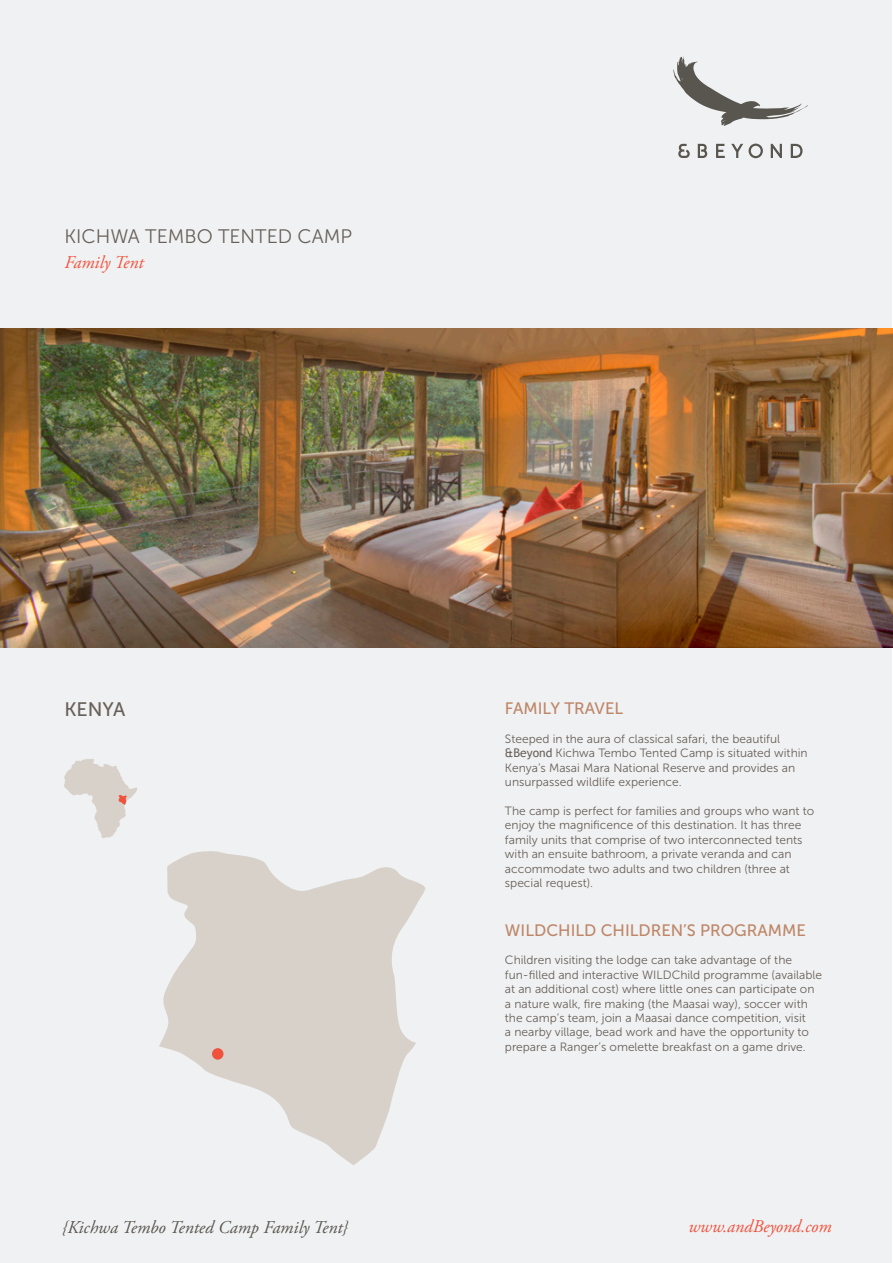
<style>
.page{position:relative;width:893px;height:1263px;background:#fff}
.page>*{position:absolute;margin:0;border:0;box-sizing:border-box;transform-origin:0 0}
.t1{font:19.5px "Museo Sans 300";color:#686059}
.t2{font:19.5px "Museo Sans 500";color:#686059}
.t3{font:italic 18px "Adobe Garamond Pro";color:#59554f}
.t4{font:italic 18px "Adobe Garamond Pro";color:#f0523e}
.t5{font:16.5px "Museo Sans 500";color:#be8668}
.t6{font:12px/14.4px "Museo Sans 300";color:#686059}
.s1{font-family:"Trebuchet MS"}
</style>
<div class="page">
<div style="left:1px;top:1px;width:891px;height:1262px;background:#f0f1f2"></div>
<img style="left:1px;top:328px;width:891px;height:319px">
<svg style="left:716px;top:144px;width:9px;height:14px"></svg>
<svg style="left:731px;top:144px;width:12px;height:14px"></svg>
<svg style="left:749px;top:144px;width:14px;height:14px"></svg>
<svg style="left:771px;top:144px;width:11px;height:14px"></svg>
<svg style="left:791px;top:144px;width:11px;height:14px"></svg>
<svg style="left:698px;top:144px;width:9px;height:14px"></svg>
<svg style="left:678px;top:144px;width:12px;height:14px"></svg>
<svg style="left:673px;top:56px;width:135px;height:70px"></svg>
<svg style="left:64px;top:758px;width:73px;height:80px"></svg>
<svg style="left:159px;top:851px;width:267px;height:314px;fill:#d7d1ca"></svg>
<div style="left:212px;top:1048px;width:11px;height:12px;background:#f0523e;border-radius:50%"></div>
<p class="t1" style="left:64px;top:225px;width:289px">KICHWA TEMBO TENTED CAMP</p>
<p class="t4" style="left:64px;top:252px;width:81px">Family Tent</p>
<p class="t2" style="left:64px;top:699px;width:62px">KENYA</p>
<p class="t5" style="left:505px;top:699px;width:120px">FAMILY TRAVEL</p>
<p class="t6" style="left:505px;top:732px;width:304px">Steeped in the aura of classical safari, the beautiful <span class="s1">&amp;Beyond</span> Kichwa Tembo Tented Camp is situated within Kenya’s Masai Mara National Reserve and provides an unsurpassed wildlife experience.</p>
<p class="t6" style="left:505px;top:804px;width:311px">The camp is perfect for families and groups who want to enjoy the magnificence of this destination. It has three family units that comprise of two interconnected tents with an ensuite bathroom, a private veranda and can accommodate two adults and two children (three at special request).</p>
<p class="t5" style="left:505px;top:921px;width:302px">WILDCHILD CHILDREN’S PROGRAMME</p>
<p class="t6" style="left:505px;top:953px;width:319px">Children visiting the lodge can take advantage of the fun-filled and interactive WILDChild programme (available at an additional cost) where little ones can participate on a nature walk, fire making (the Maasai way), soccer with the camp’s team, join a Maasai dance competition, visit<br>a nearby village, bead work and have the opportunity to prepare a Ranger’s omelette breakfast on a game drive.</p>
<p class="t3" style="left:62px;top:1216px;width:288px">{Kichwa Tembo Tented Camp Family Tent}</p>
<p class="t4" style="left:688px;top:1215px;width:145px">www.andBeyond.com</p>
</div>
